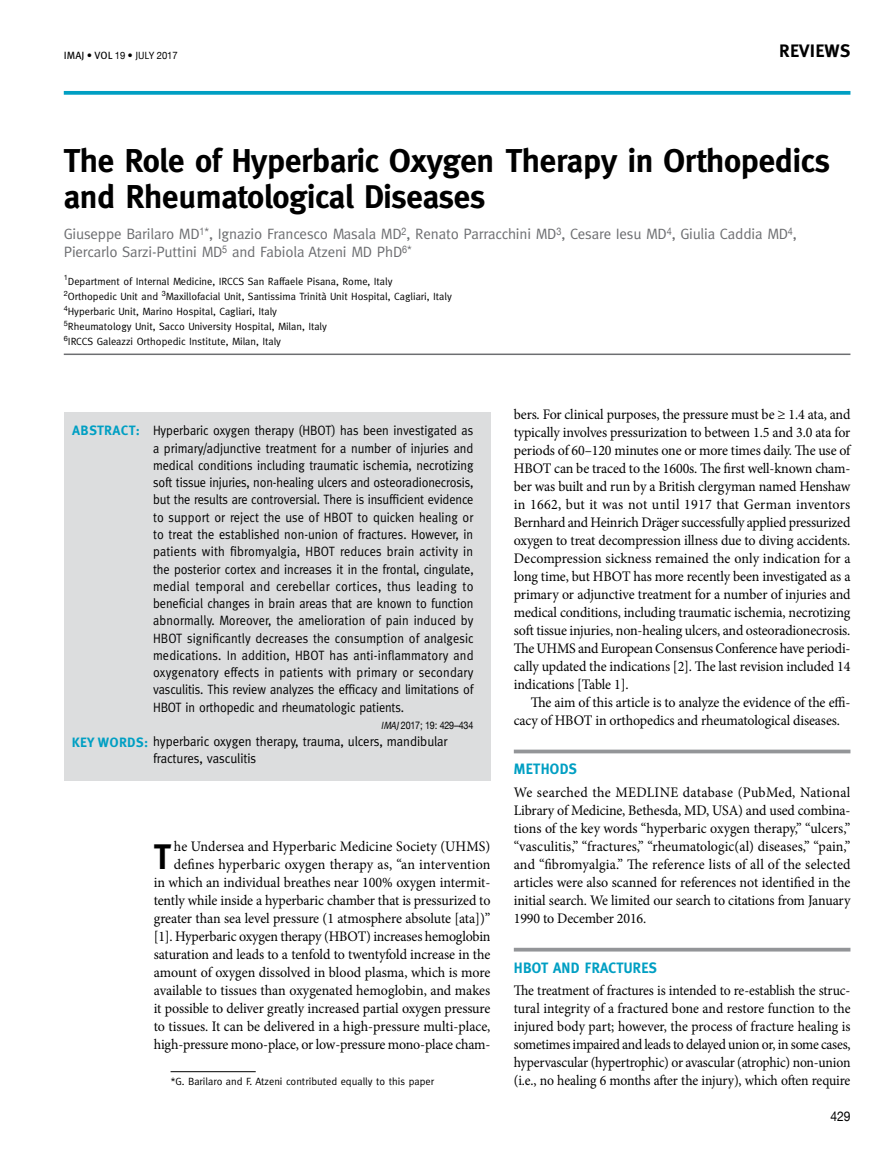
<style>
.page{position:relative;width:893px;height:1149px;background:#fff}
.page>*{position:absolute;margin:0;border:0;box-sizing:border-box;transform-origin:0 0}
.t1{font:700 35.4px "Meta Pro";color:#000;scale:.96 1}
.t2{font:700 33px/36px "Meta";letter-spacing:-.01em;color:#000}
.t3{font:700 18px "Meta Pro";letter-spacing:.01em;color:#000}
.t4{font:15px/18px "Meta";letter-spacing:-.01em;color:#6d6e71}
.t5{font:700 15px "Meta";letter-spacing:.02em;color:#009fc3;scale:.96 1}
.t6{font:14.55px/18px "Minion Pro";letter-spacing:-.01em;color:#000;text-align:justify;scale:.96 1}
.t7{font:14.55px/18px "Minion Pro";letter-spacing:-.01em;color:#000;text-align:justify;scale:.94 1}
.t8{font:13.5px/17.2px "Meta";letter-spacing:-.005em;color:#000;text-align:justify;scale:.92 1}
.t9{font:13.5px/17.2px "Meta";letter-spacing:-.005em;color:#000;scale:.95 1}
.t10{font:700 13.5px "Meta Pro";color:#009fc3}
.t11{font:13.5px "Helvetica Neue";color:#000;scale:.9 1}
.t12{font:10.5px/15px "Meta";color:#000}
.t13{font:10.5px "Meta Pro";letter-spacing:.01em;color:#000}
.t14{font:10.5px "Helvetica Neue";letter-spacing:-.02em;color:#000;scale:.85 1}
.s1{font-family:"Helvetica Neue";font-size:10.2px}
.s2{font-family:"Meta"}
.s3{font-family:"Meta";font-style:italic}
.s4{font-family:"Meta Pro";font-weight:700;color:#009fc3}
</style>
<div class="page">
<svg style="left:64px;top:91px;width:786px;height:4px;background:#11a5c7"></svg>
<div style="left:64px;top:412px;width:426px;height:368px;background:#dcddde"></div>
<hr style="left:171px;top:1071px;width:85px;height:1px;background:#000">
<svg style="left:514px;top:749px;width:336px;height:4px"></svg>
<svg style="left:514px;top:947px;width:336px;height:4px"></svg>
<hr style="left:64px;top:353px;width:786px;height:2px;background:#6d6e71">
<p class="t13" style="left:64px;top:49px;width:115px">IMAJ • VOL <span class="s1">19</span> • <span class="s2">july</span> <span class="s1">2017</span></p>
<p class="t3" style="left:779px;top:39px;width:73px">REVIEWS</p>
<h2 class="t2" style="left:64px;top:143px;width:768px">The Role of Hyperbaric Oxygen Therapy in Orthopedics and Rheumatological Diseases</h2>
<p class="t4" style="left:64px;top:225px;width:735px">Giuseppe Barilaro MD<sup>1</sup><sup>*</sup>, Ignazio Francesco Masala MD<sup>2</sup>, Renato Parracchini MD<sup>3</sup>, Cesare Iesu MD<sup>4</sup>, Giulia Caddia MD<sup>4</sup>,<br>Piercarlo Sarzi-Puttini MD<sup>5</sup> and Fabiola Atzeni MD PhD<sup>6</sup><sup>*</sup></p>
<p class="t12" style="left:64px;top:273px;width:390px"><sup>1</sup>Department of Internal Medicine, IRCCS San Raffaele Pisana, Rome, Italy<br><sup>2</sup>Orthopedic Unit and <sup>3</sup>Maxillofacial Unit, Santissima Trinità Unit Hospital, Cagliari, Italy <sup>4</sup>Hyperbaric Unit, Marino Hospital, Cagliari, Italy<br><sup>5</sup>Rheumatology Unit, Sacco University Hospital, Milan, Italy<br><sup>6</sup>IRCCS Galeazzi Orthopedic Institute, Milan, Italy</p>
<p class="t8" style="left:153px;top:422px;width:350px">Hyperbaric oxygen therapy (HBOT) has been investigated as a primary/adjunctive treatment for a number of injuries and medical conditions including traumatic ischemia, necrotizing soft tissue injuries, non-healing ulcers and osteoradionecrosis, but the results are controversial. There is insufficient evidence to support or reject the use of HBOT to quicken healing or to treat the established non-union of fractures. However, in patients with fibromyalgia, HBOT reduces brain activity in the posterior cortex and increases it in the frontal, cingulate, medial temporal and cerebellar cortices, thus leading to beneficial changes in brain areas that are known to function abnormally. Moreover, the amelioration of pain induced by HBOT significantly decreases the consumption of analgesic medications. In addition, HBOT has anti-inflammatory and oxygenatory effects in patients with primary or secondary vasculitis. This review analyzes the efficacy and limitations of HBOT in orthopedic and rheumatologic patients.</p>
<p class="t14" style="left:381px;top:717px;width:110px"><span class="s3">IMAJ</span>2017; 19: 429–434</p>
<p class="t9" style="left:153px;top:732px;width:312px;text-indent:-81px"><span class="s4">KEY WORDS:</span> hyperbaric oxygen therapy, trauma, ulcers, mandibular fractures, vasculitis</p>
<p class="t10" style="left:72px;top:422px;width:69px">ABSTRACT:</p>
<p class="t6" style="left:154px;top:837px;width:352px;text-align:right">he Undersea and Hyperbaric Medicine Society (UHMS) defines hyperbaric oxygen therapy as, “an intervention<br>in which an individual breathes near 100% oxygen intermit&shy;tently while inside a hyperbaric chamber that is pressurized to greater than sea level pressure (1 atmosphere absolute [ata])” [1]. Hyperbaric oxygen therapy (HBOT) increases hemoglobin saturation and leads to a tenfold to twentyfold increase in the amount of oxygen dissolved in blood plasma, which is more available to tissues than oxygenated hemoglobin, and makes it possible to deliver greatly increased partial oxygen pressure to tissues. It can be delivered in a high-pressure multi-place, high-pressure mono-place, or low-pressure mono-place cham-</p>
<h1 class="t1" style="left:154px;top:834px;width:19px">T</h1>
<p class="t12" style="left:171px;top:1073px;width:265px">*G. Barilaro and F. Atzeni contributed equally to this paper</p>
<p class="t6" style="left:514px;top:405px;width:352px">bers. For clinical purposes, the pressure must be ≥ 1.4 ata, and typically involves pressurization to between 1.5 and 3.0 ata for periods of 60–120 minutes one or more times daily. The use of HBOT can be traced to the 1600s. The first well-known cham&shy;ber was built and run by a British clergyman named Henshaw in 1662, but it was not until 1917 that German inventors Bernhard and Heinrich Dräger successfully applied pressurized oxygen to treat decompression illness due to diving accidents.<br>Decompression sickness remained the only indication for a long time, but HBOT has more recently been investigated as a primary or adjunctive treatment for a number of injuries and medical conditions, including traumatic ischemia, necrotizing soft tissue injuries, non-healing ulcers, and osteoradionecrosis.<br>The UHMS and European Consensus Conference have periodi&shy;cally updated the indications [2]. The last revision included 14 indications [Table 1].</p>
<p class="t6" style="left:514px;top:693px;width:352px;text-indent:17px">The aim of this article is to analyze the evidence of the effi&shy;cacy of HBOT in orthopedics and rheumatological diseases.</p>
<p class="t5" style="left:514px;top:760px;width:67px">METHO DS</p>
<p class="t6" style="left:514px;top:783px;width:352px">We searched the MEDLINE database (PubMed, National Library of Medicine, Bethesda, MD, USA) and used combina&shy;tions of the key words “hyperbaric oxygen therapy,” “ulcers,” “vasculitis,” “fractures,” “rheumatologic(al) diseases,” “pain,” and “fibromyalgia.” The reference lists of all of the selected articles were also scanned for references not identified in the initial search. We limited our search to citations from January 1990 to December 2016.</p>
<p class="t5" style="left:514px;top:958px;width:83px">HBOT and fract</p>
<p class="t5" style="left:624px;top:958px;width:36px">ures</p>
<p class="t7" style="left:514px;top:981px;width:360px">The treatment of fractures is intended to re-establish the struc&shy;tural integrity of a fractured bone and restore function to the injured body part; however, the process of fracture healing is sometimes impaired and leads to delayed union or, in some cases, hypervascular (hypertrophic) or avascular (atrophic) non-union (i.e., no healing 6 months after the injury), which often require</p>
<p class="t11" style="left:830px;top:1106px;width:24px">429</p>
</div>
